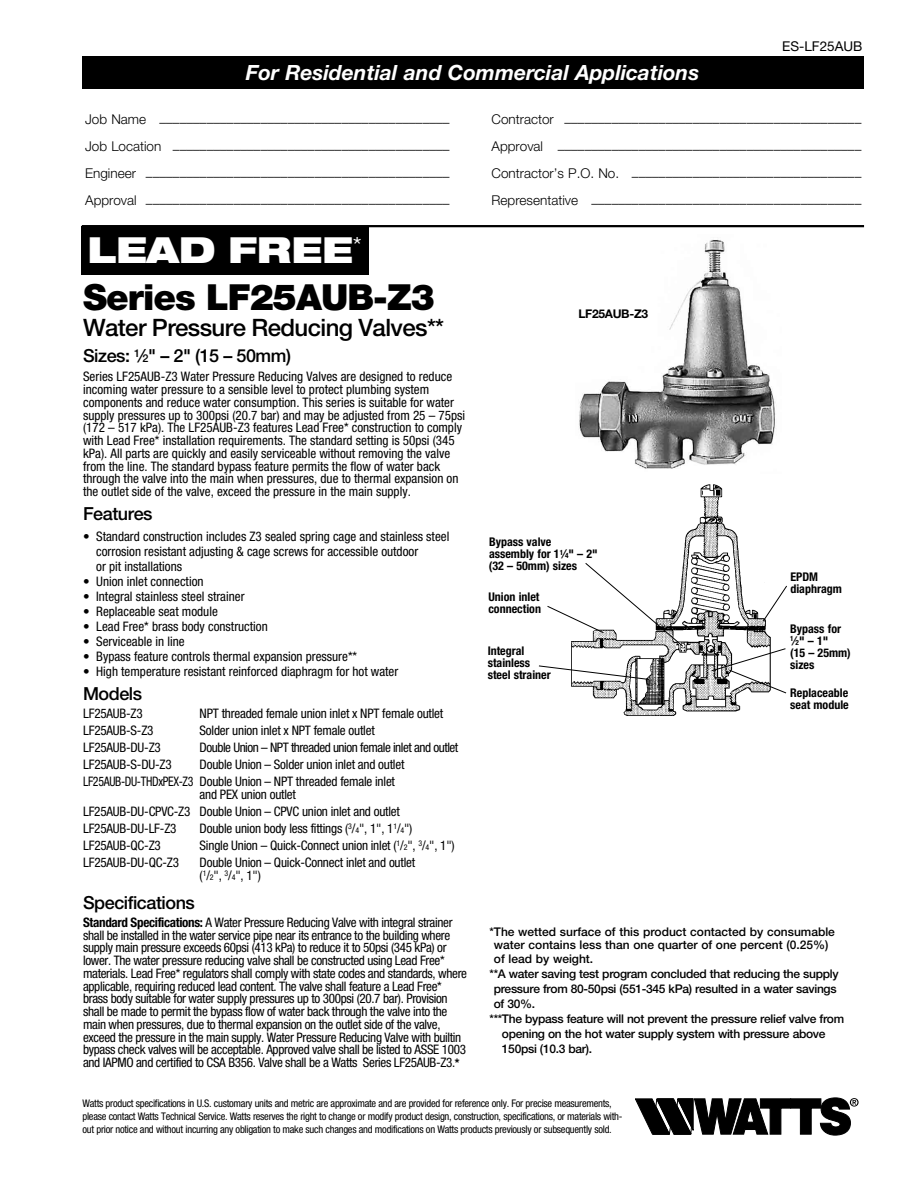
<style>
.page{position:relative;width:918px;height:1188px;background:#fff}
.page>*{position:absolute;margin:0;border:0;box-sizing:border-box;transform-origin:0 0}
.t1{font:900 36px "Helvetica Neue LT Std";letter-spacing:-.025em;color:#000}
.t2{font:900 expanded 36px "Helvetica Neue LT Std";color:#fff}
.t3{font:500 24px "Helvetica Neue LT Std";letter-spacing:-.025em;color:#000}
.t4{font:italic 700 21px "Helvetica Neue LT Std";color:#fff}
.t5{font:500 18px "Helvetica Neue LT Std";letter-spacing:-.025em;color:#000}
.t6{font:300 13.5px "Helvetica Neue LT Std";color:#000}
.t7{font:13.5px "Helvetica Neue LT Std";color:#000}
.t8{font:condensed 13.2px/12.8px "Helvetica Neue LT Std";letter-spacing:-.015em;color:#000}
.t9{font:condensed 13.2px "Helvetica Neue LT Std";letter-spacing:-.035em;color:#000}
.t10{font:500 12px "Helvetica Neue LT Std";letter-spacing:-.025em;color:#000}
.t11{font:700 condensed 12px/12px "Helvetica Neue LT Std";color:#000}
.t12{font:500 12px/13.5px "Helvetica Neue LT Std";color:#000}
.t13{font:700 12px "Helvetica Neue LT Std";letter-spacing:-.025em;color:#000}
.t14{font:condensed 10.5px/13.2px "Helvetica Neue LT Std";letter-spacing:-.025em;color:#000}
.s1{font-size:10.8px}
.s2{font-size:7.8px}
.s3{font-weight:700}
.s4{font-weight:700;font-size:12px}
.s5{font-size:7.2px}
</style>
<div class="page">
<div style="left:82px;top:57px;width:781px;height:32px;background:#000"></div>
<hr style="left:82px;top:225px;width:782px;height:2px;background:#000">
<img style="left:579px;top:239px;width:197px;height:230px">
<img style="left:571px;top:484px;width:200px;height:232px">
<svg style="left:538px;top:665px;width:112px;height:15px"></svg>
<svg style="left:711px;top:648px;width:76px;height:46px"></svg>
<svg style="left:762px;top:585px;width:25px;height:37px"></svg>
<svg style="left:547px;top:562px;width:137px;height:85px"></svg>
<div style="left:81px;top:227px;width:288px;height:48px;background:#000"></div>
<svg style="left:635px;top:1097px;width:224px;height:39px"></svg>
<h3 class="t4" style="left:246px;top:60px;width:455px">For Residential and Commercial Applications</h3>
<p class="t7" style="left:782px;top:38px;width:82px">ES-LF25AUB</p>
<p class="t6" style="left:85px;top:114px;width:366px">Job Name –––––––––––––––––––––––––––––––––––––––––––</p>
<p class="t6" style="left:492px;top:114px;width:371px">Contractor ––––––––––––––––––––––––––––––––––––––––––––</p>
<p class="t6" style="left:85px;top:141px;width:366px">Job Location –––––––––––––––––––––––––––––––––––––––––</p>
<p class="t6" style="left:492px;top:141px;width:371px">Approval –––––––––––––––––––––––––––––––––––––––––––––</p>
<p class="t6" style="left:85px;top:168px;width:366px">Engineer –––––––––––––––––––––––––––––––––––––––––––––</p>
<p class="t6" style="left:492px;top:168px;width:371px">Contractor’s P.O. No. ––––––––––––––––––––––––––––––––––</p>
<p class="t6" style="left:85px;top:195px;width:366px">Approval –––––––––––––––––––––––––––––––––––––––––––––</p>
<p class="t6" style="left:492px;top:195px;width:371px">Representative ––––––––––––––––––––––––––––––––––––––––</p>
<h1 class="t2" style="left:88px;top:227px;width:276px">LEAD FREE<sup>*</sup></h1>
<h1 class="t1" style="left:83px;top:276px;width:353px">Series LF25AUB-Z3</h1>
<h2 class="t3" style="left:83px;top:313px;width:363px">Water Pressure Reducing Valves**</h2>
<h3 class="t5" style="left:83px;top:345px;width:209px">Sizes: <sup>1</sup>⁄<span class="s1">2</span>" – 2" (15 – 50mm)</h3>
<p class="t8" style="left:83px;top:370px;width:384px">Series LF25AUB-Z3 Water Pressure Reducing Valves are designed to reduce incoming water pressure to a sensible level to protect plumbing system components and reduce water consumption. This series is suitable for water supply pressures up to 300psi (20.7 bar) and may be adjusted from 25 – 75psi (172 – 517 kPa). The LF25AUB-Z3 features Lead Free* construction to comply with Lead Free* installation requirements. The standard setting is 50psi (345 kPa). All parts are quickly and easily serviceable without removing the valve from the line. The standard bypass feature permits the flow of water back through the valve into the main when pressures, due to thermal expansion on the outlet side of the valve, exceed the pressure in the main supply.</p>
<h3 class="t5" style="left:83px;top:503px;width:71px">Features</h3>
<p class="t8" style="left:96px;top:528px;width:355px;line-height:15px;text-indent:-13px">• Standard construction includes Z3 sealed spring cage and stainless steel corrosion resistant adjusting &amp; cage screws for accessible outdoor<br>or pit installations</p>
<p class="t8" style="left:83px;top:575px;width:122px">• Union inlet connection</p>
<p class="t8" style="left:83px;top:590px;width:163px">• Integral stainless steel strainer</p>
<p class="t8" style="left:83px;top:605px;width:136px">• Replaceable seat module</p>
<p class="t8" style="left:83px;top:620px;width:186px">• Lead Free* brass body construction</p>
<p class="t8" style="left:83px;top:635px;width:103px">• Serviceable in line</p>
<p class="t8" style="left:83px;top:650px;width:276px">• Bypass feature controls thermal expansion pressure**</p>
<p class="t8" style="left:83px;top:665px;width:317px">• High temperature resistant reinforced diaphragm for hot water</p>
<h3 class="t5" style="left:83px;top:683px;width:61px">Models</h3>
<p class="t8" style="left:83px;top:707px;width:61px">LF25AUB-Z3</p>
<p class="t8" style="left:200px;top:707px;width:245px">NPT threaded female union inlet x NPT female outlet</p>
<p class="t8" style="left:83px;top:724px;width:72px">LF25AUB-S-Z3</p>
<p class="t8" style="left:200px;top:724px;width:177px">Solder union inlet x NPT female outlet</p>
<p class="t8" style="left:83px;top:741px;width:79px">LF25AUB-DU-Z3</p>
<p class="t9" style="left:200px;top:740px;width:260px">Double Union – NPT threaded union female inlet and outlet</p>
<p class="t8" style="left:83px;top:758px;width:90px">LF25AUB-S-DU-Z3</p>
<p class="t8" style="left:83px;top:756px;width:323px;line-height:17.1px;text-indent:117px">Double Union – Solder union inlet and outlet<br>LF25AUB-DU-THDxPEX-Z3 Double Union – NPT threaded female inlet</p>
<p class="t8" style="left:83px;top:786px;width:318px;line-height:17.1px;text-indent:117px">and PEX union outlet<br>LF25AUB-DU-CPVC-Z3 Double Union – CPVC union inlet and outlet<br>LF25AUB-DU-LF-Z3</p>
<p class="t8" style="left:200px;top:822px;width:214px">Double union body less fittings (<sup>3</sup>/<span class="s2">4</span>", 1", 1<sup>1</sup>/<span class="s2">4</span>")</p>
<p class="t8" style="left:83px;top:839px;width:79px">LF25AUB-QC-Z3</p>
<p class="t8" style="left:200px;top:839px;width:257px">Single Union – Quick-Connect union inlet (<sup>1</sup>/<span class="s2">2</span>", <sup>3</sup>/<span class="s2">4</span>", 1")</p>
<p class="t8" style="left:83px;top:856px;width:97px">LF25AUB-DU-QC-Z3</p>
<p class="t8" style="left:200px;top:856px;width:217px">Double Union – Quick-Connect inlet and outlet (<sup>1</sup>/<span class="s2">2</span>", <sup>3</sup>/<span class="s2">4</span>", 1")</p>
<h3 class="t5" style="left:83px;top:892px;width:113px">Specifications</h3>
<p class="t8" style="left:83px;top:916px;width:386px"><span class="s3">Standard Specifications:</span> A Water Pressure Reducing Valve with integral strainer shall be installed in the water service pipe near its entrance to the building where supply main pressure exceeds 60psi (413 kPa) to reduce it to 50psi (345 kPa) or lower. The water pressure reducing valve shall be constructed using Lead Free* materials. Lead Free* regulators shall comply with state codes and standards, where applicable, requiring reduced lead content. The valve shall feature a Lead Free* brass body suitable for water supply pressures up to 300psi (20.7 bar). Provision shall be made to permit the bypass flow of water back through the valve into the main when pressures, due to thermal expansion on the outlet side of the valve, exceed the pressure in the main supply. Water Pressure Reducing Valve with builtin bypass check valves will be acceptable. Approved valve shall be listed to ASSE 1003 and IAPMO and certified to CSA B356. Valve shall be a Watts Series LF25AUB-Z3.<span class="s4">*</span></p>
<p class="t13" style="left:578px;top:306px;width:71px">LF25AUB-Z3</p>
<p class="t11" style="left:489px;top:536px;width:110px">Bypass valve assembly for 1<sup>1</sup>⁄<span class="s5">4</span>" – 2" (32 – 50mm) sizes</p>
<p class="t11" style="left:488px;top:590px;width:54px">Union inlet connection</p>
<p class="t11" style="left:488px;top:645px;width:65px">Integral stainless steel strainer</p>
<p class="t11" style="left:790px;top:570px;width:53px">EPDM diaphragm</p>
<p class="t11" style="left:790px;top:622px;width:62px">Bypass for<br><sup>1</sup>⁄<span class="s5">2</span>" – 1"<br>(15 – 25mm) sizes</p>
<p class="t11" style="left:790px;top:687px;width:60px">Replaceable seat module</p>
<p class="t12" style="left:494px;top:925px;width:343px;text-indent:-4px">*The wetted surface of this product contacted by consumable water contains less than one quarter of one percent (0.25%) of lead by weight.</p>
<p class="t10" style="left:490px;top:966px;width:351px">**A water saving test program concluded that reducing the supply</p>
<p class="t10" style="left:494px;top:981px;width:344px">pressure from 80-50psi (551-345 kPa) resulted in a water savings</p>
<p class="t10" style="left:494px;top:996px;width:43px">of 30%.</p>
<p class="t10" style="left:490px;top:1011px;width:356px">***The bypass feature will not prevent the pressure relief valve from</p>
<p class="t10" style="left:502px;top:1026px;width:325px">opening on the hot water supply system with pressure above</p>
<p class="t10" style="left:502px;top:1041px;width:92px">150psi (10.3 bar).</p>
<p class="t14" style="left:82px;top:1096px;width:542px">Watts product specifications in U.S. customary units and metric are approximate and are provided for reference only. For precise measurements, please contact Watts Technical Service. Watts reserves the right to change or modify product design, construction, specifications, or materials with&shy;out prior notice and without incurring any obligation to make such changes and modifications on Watts products previously or subsequently sold.</p>
</div>
